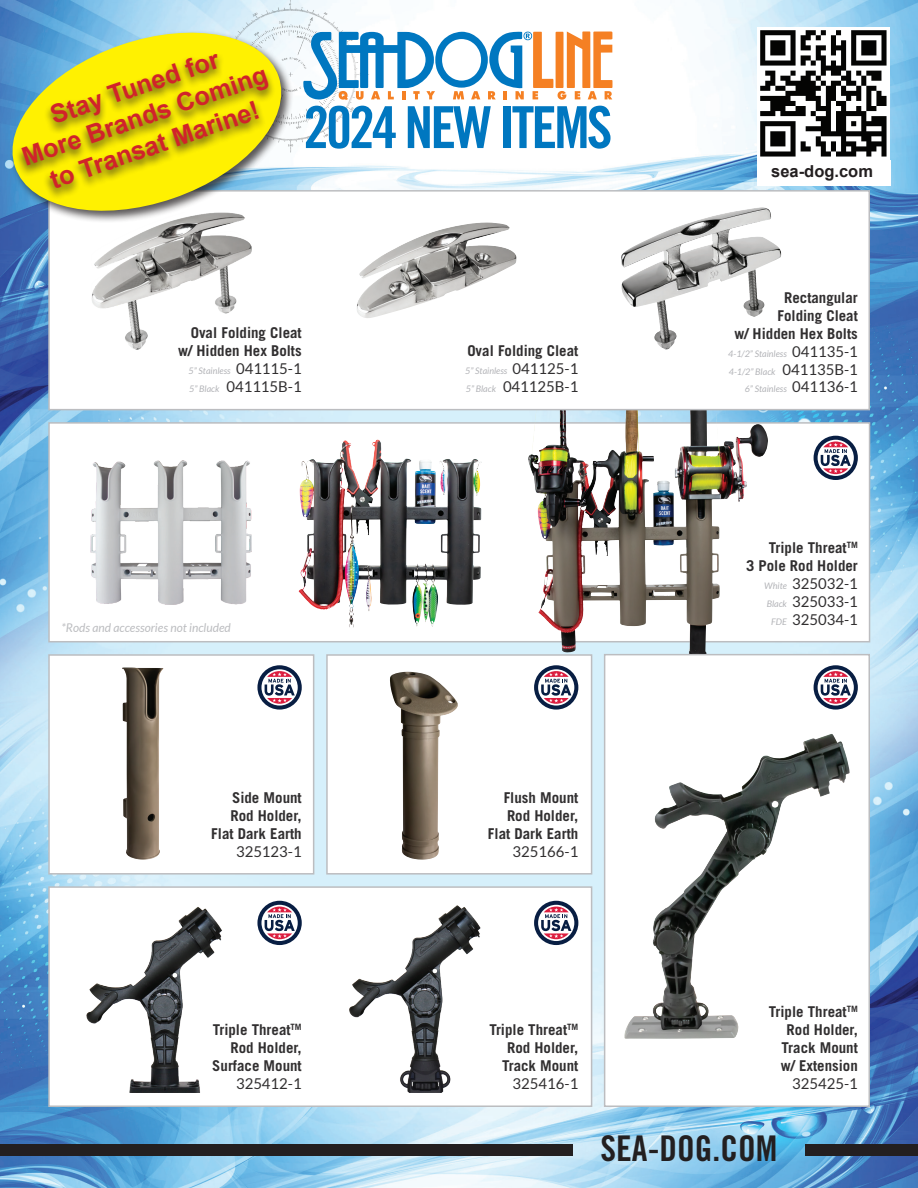
<style>
.page{position:relative;width:918px;height:1188px;background:#fff}
.page>*{position:absolute;margin:0;border:0;box-sizing:border-box;transform-origin:0 0}
.t1{font:57.9px "Trade Gothic LT Std Bd Cn 20";letter-spacing:-.05em;color:#0077c0}
.t2{font:35.4px "Trade Gothic LT Std Bd Cn 20";color:#231f20}
.t3{font:700 25.5px/30.6px "Arial";color:#d1232a;text-align:center}
.t4{font:700 16.5px "Arial";color:#231f20}
.t5{font:700 15px/17.9px "Trade Gothic LT Std";color:#312f30;text-align:right}
.t6{font:700 14.85px/17.9px "Trade Gothic LT Std";color:#312f30;text-align:right}
.t7{font:14.85px/17.9px "Lato";color:#312f30;text-align:center}
.t8{font:italic 12px "Lato";color:#bcbdc0}
.t9{font:italic 9px/17.9px "Lato";color:#b2b3b7;text-align:right}
.s1{font-style:normal;font-size:14.85px;color:#312f30}
.s2{font-style:italic;font-size:9px;color:#b2b3b7}
</style>
<div class="page">
<img style="left:0;top:0;width:918px;height:646px">
<img style="left:0;top:646px;width:918px;height:542px">
<div style="left:0;top:1145px;width:572px;height:11px;background:#231f20"></div>
<div style="left:806px;top:1145px;width:112px;height:11px;background:#231f20"></div>
<svg style="left:50px;top:424px;width:818px;height:216px"></svg>
<div style="left:48px;top:422px;width:822px;height:220px;border:1px solid #bcbdc0"></div>
<img style="left:90px;top:461px;width:162px;height:143px">
<img style="left:298px;top:440px;width:77px;height:169px">
<img style="left:586px;top:410px;width:132px;height:117px">
<img style="left:200px;top:0;width:178px;height:159px">
<svg style="left:303px;top:31px;width:310px;height:69px"></svg>
<div style="left:605px;top:655px;width:264px;height:451px;background:#fff"></div>
<div style="left:604px;top:654px;width:266px;height:453px;border:1px solid #bcbdc0"></div>
<div style="left:49px;top:655px;width:265px;height:219px;background:#fff"></div>
<div style="left:48px;top:654px;width:266px;height:221px;border:1px solid #bcbdc0"></div>
<div style="left:49px;top:191px;width:820px;height:219px;background:#fff"></div>
<div style="left:327px;top:655px;width:265px;height:219px;background:#fff"></div>
<div style="left:326px;top:654px;width:266px;height:221px;border:1px solid #bcbdc0"></div>
<div style="left:49px;top:887px;width:543px;height:219px;background:#fff"></div>
<div style="left:48px;top:886px;width:544px;height:221px;border:1px solid #bcbdc0"></div>
<img style="left:92px;top:223px;width:160px;height:126px">
<img style="left:357px;top:222px;width:160px;height:96px">
<img style="left:621px;top:207px;width:141px;height:143px">
<img style="left:122px;top:667px;width:42px;height:193px">
<img style="left:390px;top:672px;width:68px;height:188px">
<img style="left:624px;top:734px;width:205px;height:305px">
<img style="left:86px;top:907px;width:136px;height:186px">
<img style="left:350px;top:905px;width:131px;height:188px">
<svg style="left:814px;top:665px;width:44px;height:45px"></svg>
<svg style="left:814px;top:436px;width:44px;height:44px"></svg>
<svg style="left:534px;top:665px;width:44px;height:45px"></svg>
<svg style="left:534px;top:901px;width:44px;height:44px"></svg>
<svg style="left:257px;top:665px;width:45px;height:45px"></svg>
<svg style="left:257px;top:901px;width:45px;height:44px"></svg>
<svg style="left:1px;top:20px;width:292px;height:203px"></svg>
<div style="left:14px;top:52px;width:262px;height:148px;background:#231f20;opacity:.75"></div>
<img style="left:757px;top:27px;width:133px;height:133px">
<div style="left:757px;top:160px;width:134px;height:26px;background:#fff"></div>
<h3 class="t3" style="left:8px;top:115px;width:259px;rotate:-19deg">Stay Tuned for<br>More Brands Coming to Transat Marine!</h3>
<h1 class="t1" style="left:303px;top:92px;width:311px">2024 NEW ITEMS</h1>
<p class="t6" style="left:178px;top:324px;width:125px">Oval Folding Cleat w/ Hidden Hex Bolts</p>
<p class="t9" style="left:189px;top:362px;width:115px">5” Stainless <span class="s1">041115-1</span></p>
<p class="t7" style="left:189px;top:378px;width:114px"><span class="s2">5” Black</span> 041115B-1</p>
<p class="t8" style="left:62px;top:621px;width:171px">*Rods and accessories not included</p>
<p class="t5" style="left:211px;top:788px;width:92px">Side Mount<br>Rod Holder,<br>Flat Dark Earth</p>
<p class="t7" style="left:236px;top:842px;width:67px">325123-1</p>
<p class="t6" style="left:212px;top:1021px;width:91px">Triple Threat<sup>TM<br></sup>Rod Holder,<br>Surface Mount</p>
<p class="t7" style="left:236px;top:1075px;width:67px">325412-1</p>
<p class="t6" style="left:467px;top:342px;width:113px">Oval Folding Cleat</p>
<p class="t9" style="left:465px;top:362px;width:115px">5” Stainless <span class="s1">041125-1</span></p>
<p class="t7" style="left:466px;top:378px;width:114px"><span class="s2">5” Black</span> 041125B-1</p>
<p class="t5" style="left:488px;top:788px;width:92px">Flush Mount<br>Rod Holder,<br>Flat Dark Earth</p>
<p class="t7" style="left:513px;top:842px;width:67px">325166-1</p>
<p class="t6" style="left:489px;top:1021px;width:91px">Triple Threat<sup>TM<br></sup>Rod Holder,<br>Track Mount</p>
<p class="t7" style="left:513px;top:1075px;width:67px">325416-1</p>
<p class="t4" style="left:771px;top:160px;width:103px">sea-dog.com</p>
<p class="t6" style="left:734px;top:289px;width:125px">Rectangular<br>Folding Cleat<br>w/ Hidden Hex Bolts</p>
<p class="t9" style="left:728px;top:345px;width:131px">4-1/2” Stainless <span class="s1">041135-1<br></span>4-1/2” Black <span class="s1">041135B-1<br></span>6” Stainless <span class="s1">041136-1</span></p>
<p class="t6" style="left:746px;top:539px;width:113px">Triple Threat<sup>TM<br></sup>3 Pole Rod Holder</p>
<p class="t7" style="left:764px;top:574px;width:95px"><span class="s2">White</span> 325032-1<br><span class="s2">Black</span> 325033-1<br><span class="s2">FDE</span> 325034-1</p>
<p class="t6" style="left:769px;top:1003px;width:90px">Triple Threat<sup>TM<br></sup>Rod Holder,<br>Track Mount w/ Extension</p>
<p class="t7" style="left:792px;top:1075px;width:67px">325425-1</p>
<h2 class="t2" style="left:601px;top:1127px;width:178px">SEA-DOG.COM</h2>
</div>
